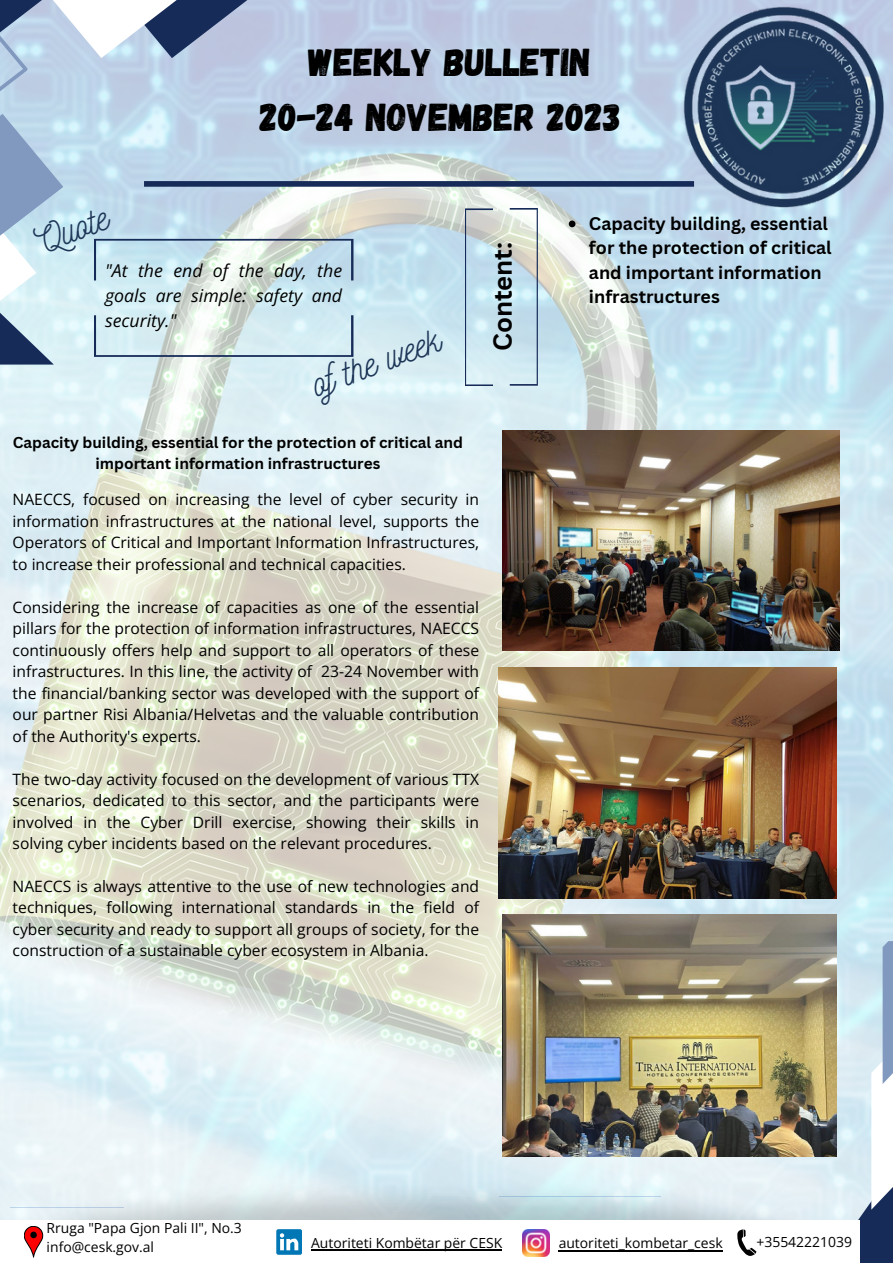
<style>
.page{position:relative;width:893px;height:1264px;background:#fff}
.page>*{position:absolute;margin:0;border:0;box-sizing:border-box;transform-origin:0 0}
.t1{font:38.85px "Gagalin";color:#000}
.t2{font:36.9px "Nickainley";color:#1d3557}
.t3{font:700 25.5px "Canva Sans";color:#000}
.t4{font:700 17.85px/24.6px "Canva Sans";color:#000}
.t5{font:italic 17.7px/24.8px "Open Sans";color:#000;text-align:justify}
.t6{font:15.6px/21.5px "Open Sans";color:#000;text-align:justify}
.t7{font:700 15.3px/21.3px "Canva Sans";color:#000;text-align:center}
.t8{font:13.95px/19px "Open Sans";color:#000}
</style>
<div class="page">
<img style="left:0;top:0;width:892px;height:1136px">
<img style="left:683px;top:7px;width:200px;height:201px">
<svg style="left:836px;top:941px;width:56px;height:195px;background:#cee0ea"></svg>
<svg style="left:0;top:0;width:303px;height:364px;background:#c1d1e1"></svg>
<svg style="left:0;top:0;width:232px;height:342px;background:#c0d5e5"></svg>
<svg style="left:0;top:0;width:63px;height:276px;background:#aec5dc"></svg>
<svg style="left:94px;top:239px;width:259px;height:41px;background:#c4dae1"></svg>
<svg style="left:94px;top:315px;width:259px;height:42px;background:#cde0e5"></svg>
<img style="left:0;top:1136px;width:872px;height:84px">
<svg style="left:24px;top:1226px;width:19px;height:32px"></svg>
<img style="left:522px;top:1229px;width:27px;height:27px">
<hr style="left:311px;top:1249px;width:191px;height:1px;background:#000">
<svg style="left:276px;top:1229px;width:26px;height:25px"></svg>
<div style="left:144px;top:181px;width:550px;height:6px;background:#162b58"></div>
<svg style="left:559px;top:1137px;width:333px;height:125px"></svg>
<hr style="left:558px;top:1249px;width:165px;height:2px;background:#000">
<svg style="left:465px;top:208px;width:28px;height:178px;background:#c0d7e2"></svg>
<svg style="left:509px;top:208px;width:29px;height:177px;background:#c6d9df"></svg>
<img style="left:502px;top:430px;width:337px;height:220px">
<img style="left:498px;top:667px;width:338px;height:231px">
<img style="left:502px;top:914px;width:334px;height:242px">
<svg style="left:568px;top:220px;width:7px;height:7px"></svg>
<p class="t1" style="left:308px;top:37px;width:284px">WEEKLY BULLETIN</p>
<p class="t1" style="left:260px;top:91px;width:363px">20-24 NOVEMBER 2023</p>
<p class="t2" style="left:28px;top:219px;width:76px;rotate:-20deg">Quote</p>
<p class="t5" style="left:105px;top:258px;width:238px">"At the end of the day, the goals are simple: safety and security."</p>
<p class="t2" style="left:304px;top:362px;width:136px;rotate:-20deg">of the week</p>
<p class="t7" style="left:13px;top:431px;width:452px">Capacity building, essential for the protection of critical and important information infrastructures</p>
<p class="t6" style="left:13px;top:488px;width:468px">NAECCS, focused on increasing the level of cyber security in information infrastructures at the national level, supports the Operators of Critical and Important Information Infrastructures, to increase their professional and technical capacities.</p>
<p class="t6" style="left:13px;top:596px;width:468px">Considering the increase of capacities as one of the essential pillars for the protection of information infrastructures, NAECCS continuously offers help and support to all operators of these infrastructures. In this line, the activity of 23-24 November with the financial/banking sector was developed with the support of our partner Risi Albania/Helvetas and the valuable contribution of the Authority's experts.</p>
<p class="t6" style="left:13px;top:767px;width:468px">The two-day activity focused on the development of various TTX scenarios, dedicated to this sector, and the participants were involved in the Cyber Drill exercise, showing their skills in solving cyber incidents based on the relevant procedures.</p>
<p class="t6" style="left:13px;top:875px;width:468px">NAECCS is always attentive to the use of new technologies and techniques, following international standards in the field of cyber security and ready to support all groups of society, for the construction of a sustainable cyber ecosystem in Albania.</p>
<p class="t3" style="left:484px;top:351px;width:111px;rotate:-90deg">Content:</p>
<p class="t4" style="left:589px;top:210px;width:244px">Capacity building, essential for the protection of critical and important information infrastructures</p>
<p class="t8" style="left:47px;top:1218px;width:197px">Rruga "Papa Gjon Pali II", No.3 info@cesk.gov.al</p>
<p class="t8" style="left:311px;top:1232px;width:193px">Autoriteti Kombëtar për CESK</p>
<p class="t8" style="left:558px;top:1232px;width:165px">autoriteti_kombetar_cesk</p>
<p class="t8" style="left:756px;top:1231px;width:97px">+35542221039</p>
</div>
